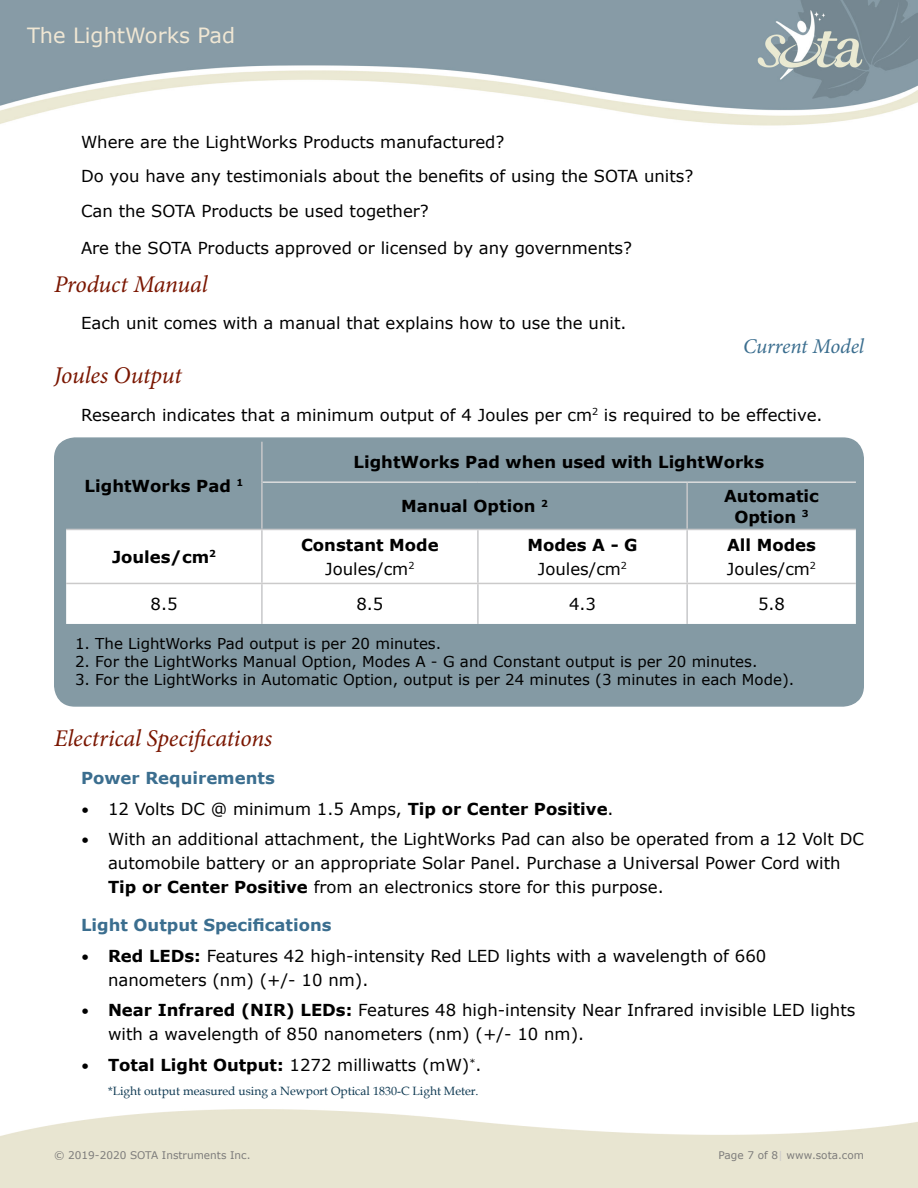
<style>
.page{position:relative;width:918px;height:1188px;background:#fff}
.page>*{position:absolute;margin:0;border:0;box-sizing:border-box;transform-origin:0 0}
.t1{font:italic 24px "Minion Pro";letter-spacing:-.005em;color:#7a1600}
.t2{font:21px "Verdana";color:#f0e7d4}
.t3{font:italic 21px "Minion Pro";letter-spacing:-.015em;color:#3b6e8f}
.t4{font:16.5px/24px "Verdana";color:#000}
.t5{font:700 16.5px/21px "Verdana";color:#000;text-align:center}
.t6{font:700 16.5px "Verdana";color:#3b6e8f}
.t7{font:15px "Verdana";color:#000}
.t8{font:12px "Book Antiqua";color:#0e3952}
.t9{font:10.5px "Verdana";color:#7d7c7b}
.s1{font-weight:400}
.s2{font-weight:700}
.s3{font-size:15px}
.s4{color:#cbcaca}
</style>
<div class="page">
<img style="left:0;top:0;width:918px;height:126px">
<div style="left:55px;top:438px;width:808px;height:268px;background:#849aa4;border-radius:20px"></div>
<div style="left:54px;top:437px;width:810px;height:270px;border:2px solid #849aa4;border-radius:20px"></div>
<div style="left:66px;top:530px;width:790px;height:94px;background:#fff"></div>
<hr style="left:261px;top:482px;width:2px;height:47px;background:#c7c8ca">
<hr style="left:686px;top:483px;width:2px;height:46px;background:#c7c8ca">
<hr style="left:261px;top:584px;width:2px;height:40px;background:#c7c8ca">
<hr style="left:477px;top:584px;width:2px;height:40px;background:#c7c8ca">
<hr style="left:686px;top:584px;width:2px;height:40px;background:#c7c8ca">
<hr style="left:66px;top:529px;width:196px;height:1px;background:#c7c8ca">
<hr style="left:262px;top:529px;width:216px;height:1px;background:#c7c8ca">
<hr style="left:261px;top:530px;width:2px;height:53px;background:#c7c8ca">
<hr style="left:478px;top:529px;width:209px;height:1px;background:#c7c8ca">
<hr style="left:477px;top:530px;width:2px;height:53px;background:#c7c8ca">
<hr style="left:687px;top:529px;width:169px;height:1px;background:#c7c8ca">
<hr style="left:686px;top:530px;width:2px;height:53px;background:#c7c8ca">
<hr style="left:66px;top:583px;width:196px;height:1px;background:#cbcaca">
<hr style="left:262px;top:583px;width:216px;height:1px;background:#cbcaca">
<hr style="left:478px;top:583px;width:209px;height:1px;background:#cbcaca">
<hr style="left:687px;top:583px;width:169px;height:1px;background:#cbcaca">
<hr style="left:261px;top:442px;width:2px;height:40px;background:#c7c8ca">
<hr style="left:263px;top:481px;width:215px;height:2px;background:#dcddde">
<hr style="left:478px;top:481px;width:209px;height:2px;background:#dcddde">
<hr style="left:687px;top:481px;width:169px;height:2px;background:#dcddde">
<p class="t2" style="left:27px;top:22px;width:210px">The LightWorks Pad</p>
<p class="t4" style="left:81px;top:124px;width:614px;line-height:34.5px">Where are the LightWorks Products manufactured?<br>Do you have any testimonials about the benefits of using the SOTA units?<br>Can the SOTA Products be used together?</p>
<p class="t4" style="left:81px;top:236px;width:553px">Are the SOTA Products approved or licensed by any governments?</p>
<h1 class="t1" style="left:54px;top:268px;width:155px">Product Manual</h1>
<p class="t4" style="left:81px;top:310px;width:547px">Each unit comes with a manual that explains how to use the unit.</p>
<p class="t3" style="left:743px;top:332px;width:122px">Current Model</p>
<h1 class="t1" style="left:54px;top:359px;width:129px">Joules Output</h1>
<p class="t4" style="left:81px;top:402px;width:743px">Research indicates that a minimum output of 4 Joules per cm<sup>2</sup> is required to be effective.</p>
<p class="t5" style="left:85px;top:475px;width:160px">LightWorks Pad <sup>1</sup></p>
<p class="t5" style="left:354px;top:451px;width:412px">LightWorks Pad when used with LightWorks</p>
<p class="t5" style="left:401px;top:495px;width:148px">Manual Option <sup>2</sup></p>
<p class="t5" style="left:724px;top:485px;width:96px">Automatic<br>Option <sup>3</sup></p>
<p class="t5" style="left:112px;top:546px;width:106px">Joules/cm<sup>2</sup></p>
<p class="t5" style="left:301px;top:532px;width:139px;line-height:24px">Constant Mode<br><span class="s1">Joules/cm</span><sup>2</sup></p>
<p class="t4" style="left:527px;top:532px;width:112px;text-align:center"><span class="s2">Modes A - G<br></span>Joules/cm<sup>2</sup></p>
<p class="t4" style="left:727px;top:532px;width:91px"><span class="s2">All Modes<br></span>Joules/cm<sup>2</sup></p>
<p class="t4" style="left:151px;top:591px;width:28px">8.5</p>
<p class="t4" style="left:356px;top:591px;width:28px">8.5</p>
<p class="t4" style="left:569px;top:591px;width:28px">4.3</p>
<p class="t4" style="left:758px;top:591px;width:28px">5.8</p>
<p class="t7" style="left:75px;top:634px;width:368px">1. The LightWorks Pad output is per 20 minutes.</p>
<p class="t7" style="left:75px;top:652px;width:684px">2. For the LightWorks Manual Option, Modes A - G and Constant output is per 20 minutes.</p>
<p class="t7" style="left:75px;top:670px;width:721px">3. For the LightWorks in Automatic Option, output is per 24 minutes (3 minutes in each Mode).</p>
<h1 class="t1" style="left:54px;top:722px;width:220px">Electrical Specifications</h1>
<p class="t6" style="left:81px;top:767px;width:195px">Power Requirements</p>
<p class="t4" style="left:81px;top:796px;width:534px"><span class="s3">•</span> 12 Volts DC @ minimum 1.5 Amps, <span class="s2">Tip or Center Positive</span>.</p>
<p class="t4" style="left:108px;top:827px;width:758px;text-indent:-27px"><span class="s3">•</span> With an additional attachment, the LightWorks Pad can also be operated from a 12 Volt DC automobile battery or an appropriate Solar Panel. Purchase a Universal Power Cord with<br><span class="s2">Tip or Center Positive</span> from an electronics store for this purpose.</p>
<p class="t6" style="left:81px;top:914px;width:252px">Light Output Specifications</p>
<p class="t4" style="left:108px;top:943px;width:660px;text-indent:-27px"><span class="s3">•</span> <span class="s2">Red LEDs:</span> Features 42 high-intensity Red LED lights with a wavelength of 660 nanometers (nm) (+/- 10 nm).</p>
<p class="t4" style="left:108px;top:998px;width:749px;text-indent:-27px"><span class="s3">•</span> <span class="s2">Near Infrared (NIR) LEDs:</span> Features 48 high-intensity Near Infrared invisible LED lights with a wavelength of 850 nanometers (nm) (+/- 10 nm).</p>
<p class="t4" style="left:81px;top:1053px;width:402px"><span class="s3">•</span> <span class="s2">Total Light Output:</span> 1272 milliwatts (mW)<sup>*</sup>.</p>
<p class="t8" style="left:108px;top:1083px;width:372px">*Light output measured using a Newport Optical 1830-C Light Meter.</p>
<p class="t9" style="left:54px;top:1149px;width:198px">© 2019-2020 SOTA Instruments Inc.</p>
<p class="t9" style="left:718px;top:1149px;width:147px">Page 7 of 8<span class="s4">|</span> www.sota.com</p>
</div>
